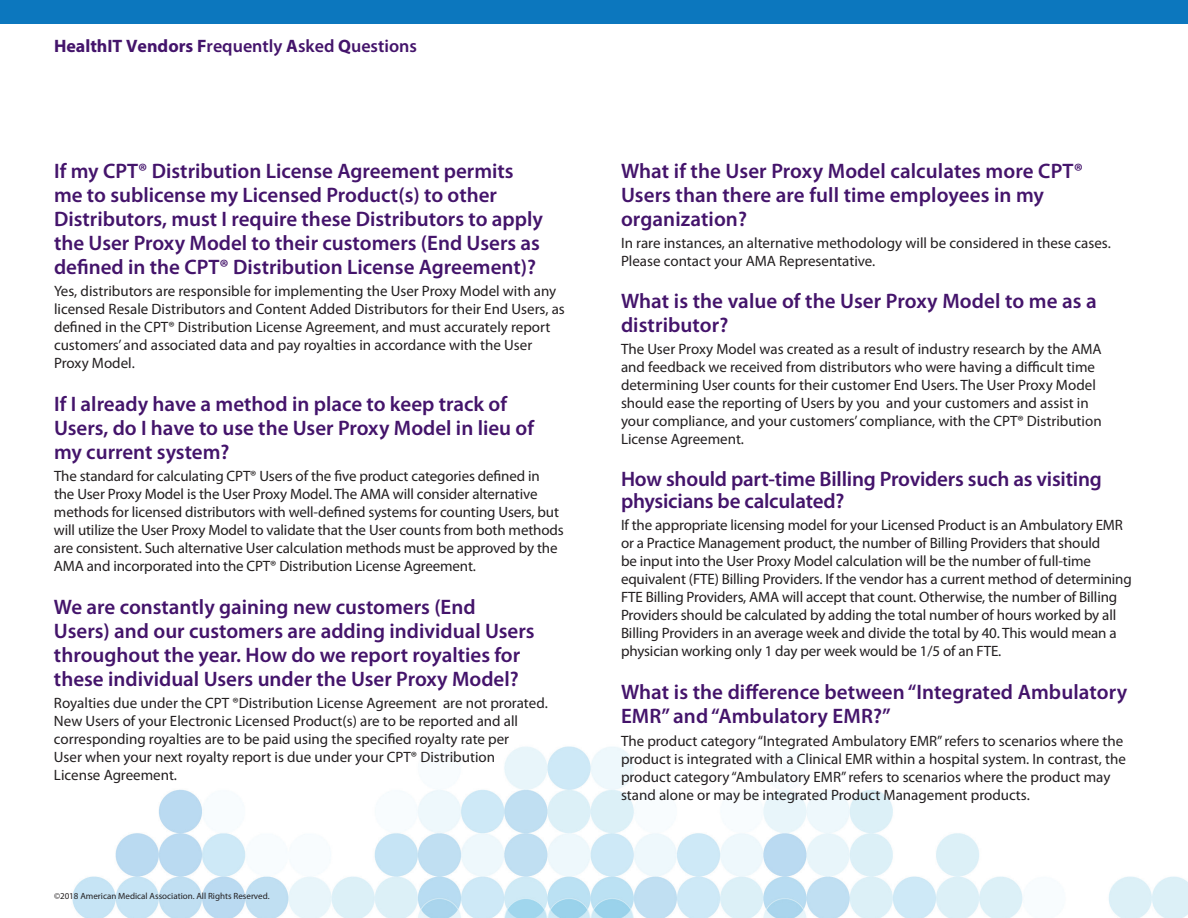
<style>
.page{position:relative;width:1188px;height:918px;background:#fff}
.page>*{position:absolute;margin:0;border:0;box-sizing:border-box;transform-origin:0 0}
.t1{font:600 21px/24px "Myriad Pro";color:#44146b}
.t2{font:600 18px "Myriad Pro";color:#44146b}
.t3{font:15px/18px "Myriad Pro";letter-spacing:-.005em;color:#231f20}
.t4{font:9px "Myriad Pro";color:#231f20}
.s1{font-weight:700}
</style>
<div class="page">
<img style="left:72px;top:746px;width:1116px;height:172px">
<div style="left:0;top:0;width:1188px;height:23px;background:#0c77be"></div>
<p class="t2" style="left:54px;top:34px;width:365px"><span class="s1">HealthIT Vendors F</span>requently <span class="s1">A</span>sked <span class="s1">Q</span>uestions</p>
<p class="t1" style="left:54px;top:158px;width:491px">If my CPT® Distribution License Agreement permits me to sublicense my Licensed Product(s) to other Distributors, must I require these Distributors to apply the User Proxy Model to their customers (End Users as defined in the CPT® Distribution License Agreement)?</p>
<p class="t3" style="left:54px;top:282px;width:512px">Yes, distributors are responsible for implementing the User Proxy Model with any licensed Resale Distributors and Content Added Distributors for their End Users, as defined in the CPT® Distribution License Agreement, and must accurately report customers’ and associated data and pay royalties in accordance with the User Proxy Model.</p>
<h1 class="t1" style="left:54px;top:391px;width:482px">If I already have a method in place to keep track of<br>Users, do I have to use the User Proxy Model in lieu of my current system?</h1>
<p class="t3" style="left:54px;top:467px;width:511px">The standard for calculating CPT® Users of the five product categories defined in the User Proxy Model is the User Proxy Model. The AMA will consider alternative methods for licensed distributors with well-defined systems for counting Users, but will utilize the User Proxy Model to validate that the User counts from both methods are consistent. Such alternative User calculation methods must be approved by the AMA and incorporated into the CPT® Distribution License Agreement.</p>
<h1 class="t1" style="left:54px;top:594px;width:482px">We are constantly gaining new customers (End Users) and our customers are adding individual Users throughout the year. How do we report royalties for these individual Users under the User Proxy Model?</h1>
<p class="t3" style="left:54px;top:694px;width:495px">Royalties due under the CPT ®Distribution License Agreement are not prorated.<br>New Users of your Electronic Licensed Product(s) are to be reported and all corresponding royalties are to be paid using the specified royalty rate per<br>User when your next royalty report is due under your CPT® Distribution<br>License Agreement.</p>
<p class="t4" style="left:54px;top:890px;width:217px">©2018 American Medical Association. All Rights Reserved.</p>
<h1 class="t1" style="left:621px;top:158px;width:463px">What if the User Proxy Model calculates more CPT®<br>Users than there are full time employees in my organization?</h1>
<p class="t3" style="left:621px;top:234px;width:491px">In rare instances, an alternative methodology will be considered in these cases.<br>Please contact your AMA Representative.</p>
<h1 class="t1" style="left:621px;top:288px;width:477px">What is the value of the User Proxy Model to me as a distributor?</h1>
<p class="t3" style="left:621px;top:340px;width:482px">The User Proxy Model was created as a result of industry research by the AMA and feedback we received from distributors who were having a difficult time determining User counts for their customer End Users. The User Proxy Model should ease the reporting of Users by you and your customers and assist in your compliance, and your customers’ compliance, with the CPT® Distribution License Agreement.</p>
<h1 class="t1" style="left:621px;top:467px;width:482px;line-height:22.5px">How should part-time Billing Providers such as visiting physicians be calculated?</h1>
<p class="t3" style="left:621px;top:516px;width:512px">If the appropriate licensing model for your Licensed Product is an Ambulatory EMR or a Practice Management product, the number of Billing Providers that should<br>be input into the User Proxy Model calculation will be the number of full-time equivalent (FTE) Billing Providers. If the vendor has a current method of determining FTE Billing Providers, AMA will accept that count. Otherwise, the number of Billing Providers should be calculated by adding the total number of hours worked by all Billing Providers in an average week and divide the total by 40. This would mean a physician working only 1 day per week would be 1/5 of an FTE.</p>
<h1 class="t1" style="left:621px;top:680px;width:508px">What is the difference between “Integrated Ambulatory<br>EMR” and “Ambulatory EMR?”</h1>
<p class="t3" style="left:621px;top:731px;width:506px">The product category “Integrated Ambulatory EMR” refers to scenarios where the product is integrated with a Clinical EMR within a hospital system. In contrast, the product category “Ambulatory EMR” refers to scenarios where the product may stand alone or may be integrated Product Management products.</p>
</div>
